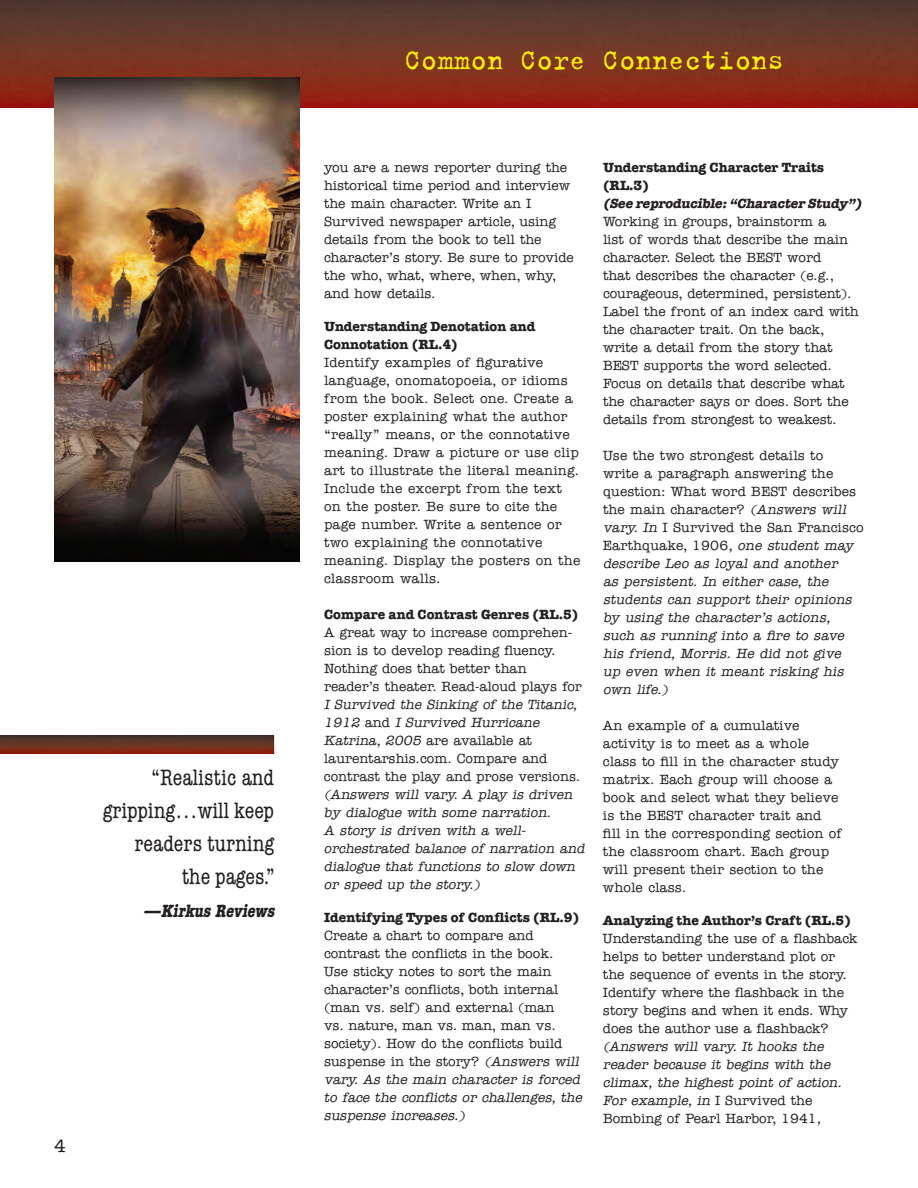
<style>
.page{position:relative;width:918px;height:1188px;background:#fff}
.page>*{position:absolute;margin:0;border:0;box-sizing:border-box;transform-origin:0 0}
.t1{font:30px "Trixie";color:#fff101}
.t2{font:condensed 22.5px/33px "American Typewriter";color:#231f20;text-align:right}
.t3{font:italic 700 condensed 18px "American Typewriter";color:#231f20}
.t4{font:500 18px "American Typewriter";color:#231f20}
.t5{font:500 13.5px/18px "American Typewriter";color:#231f20}
.t6{font:italic 500 13.5px/18px "American Typewriter";color:#231f20}
.t7{font:500 13.5px/18px "American Typewriter";letter-spacing:.02em;color:#231f20}
.t8{font:700 13.5px/18px "American Typewriter";color:#231f20}
.t9{font:italic 700 13.5px "American Typewriter";color:#231f20}
.s1{font-style:italic}
.s2{font-style:normal}
</style>
<div class="page">
<img style="left:0;top:0;width:918px;height:108px">
<img style="left:54px;top:78px;width:245px;height:483px">
<img style="left:0;top:735px;width:274px;height:19px">
<h2 class="t2" style="left:103px;top:762px;width:173px">“Realistic and gripping…will keep readers turning the pages.”</h2>
<h3 class="t3" style="left:143px;top:901px;width:137px">—Kirkus Reviews</h3>
<h3 class="t4" style="left:54px;top:1136px;width:13px">4</h3>
<h1 class="t1" style="left:404px;top:41px;width:381px">Common Core Connections</h1>
<p class="t5" style="left:324px;top:159px;width:251px">you are a news reporter during the historical time period and interview the main character. Write an I<br>Survived newspaper article, using details from the book to tell the character’s story. Be sure to provide the who, what, where, when, why, and how details.</p>
<p class="t8" style="left:324px;top:318px;width:213px">Understanding Denotation and<br>Connotation (RL.4)</p>
<p class="t7" style="left:324px;top:354px;width:258px">Identify examples of figurative language, onomatopoeia, or idioms from the book. Select one. Create a poster explaining what the author “really” means, or the connotative meaning. Draw a picture or use clip art to illustrate the literal meaning.<br>Include the excerpt from the text on the poster. Be sure to cite the page number. Write a sentence or two explaining the connotative meaning. Display the posters on the classroom walls.</p>
<p class="t8" style="left:324px;top:605px;width:256px">Compare and Contrast Genres (RL.5)</p>
<p class="t5" style="left:324px;top:624px;width:259px">A great way to increase comprehen&shy;sion is to develop reading fluency.<br>Nothing does that better than reader’s theater. Read-aloud plays for</p>
<p class="t5" style="left:324px;top:696px;width:258px"><span class="s1">I Survived the Sinking of the Titanic, 1912</span> a n d <span class="s1">I Survived Hurricane Katrina, 2005</span> are available at laurentarshis.com. Compare and contrast the play and prose versions.</p>
<p class="t6" style="left:324px;top:786px;width:265px">(Answers will vary. A play is driven by dialogue with some narration.<br>A story is driven with a well&shy;orchestrated balance of narration and dialogue that functions to slow down or speed up the story.)</p>
<p class="t8" style="left:324px;top:909px;width:257px">Identifying Types of Conflicts (RL.9)</p>
<p class="t5" style="left:324px;top:927px;width:262px">Create a chart to compare and contrast the conflicts in the book.<br>Use sticky notes to sort the main character’s conflicts, both internal (man vs. self) and external (man<br>vs. nature, man vs. man, man vs. society). How do the conflicts build suspense in the story? <span class="s1">(Answers will vary. As the main character is forced to face the conflicts or challenges, the suspense increases.)</span></p>
<p class="t8" style="left:603px;top:159px;width:223px">Understanding Character Traits (RL.3)</p>
<p class="t9" style="left:603px;top:196px;width:263px">(See reproducible:“Character Study ”)</p>
<p class="t5" style="left:603px;top:213px;width:257px">Working in groups, brainstorm a<br>list of words that describe the main character. Select the BEST word<br>that describes the character (e.g., courageous, determined, persistent).<br>Label the front of an index card with the character trait. On the back, write a detail from the story that BEST supports the word selected.<br>Focus on details that describe what the character says or does. Sort the details from strongest to weakest.</p>
<p class="t6" style="left:603px;top:447px;width:262px"><span class="s2">Use the two strongest details to<br>write a paragraph answering the question: What word BEST describes the main character?</span> (Answers will vary. In <span class="s2">I Survived the San Francisco<br>Earthquake, 1906</span>, one student may describe Leo as loyal and another<br>as persistent. In either case, the students can support their opinions by using the character’s actions, such as running into a fire to save his friend, Morris. He did not give up even when it meant risking his own life.)</p>
<p class="t5" style="left:603px;top:717px;width:241px">An example of a cumulative activity is to meet as a whole class to fill in the character study matrix. Each group will choose a book and select what they believe is the BEST character trait and fill in the corresponding section of the classroom chart. Each group will present their section to the whole class.</p>
<p class="t8" style="left:603px;top:912px;width:249px">Analyzing the Author’s Craft (RL.5)</p>
<p class="t5" style="left:603px;top:930px;width:256px">Understanding the use of a flashback helps to better understand plot or the sequence of events in the story.<br>Identify where the flashback in the story begins and when it ends. Why does the author use a flashback?</p>
<p class="t6" style="left:603px;top:1038px;width:243px">(Answers will vary. It hooks the reader because it begins with the climax, the highest point of action.<br>For example, in <span class="s2">I S u r v i v e d t h e<br>Bombing of Pearl Harbor, 1941</span>,</p>
</div>
